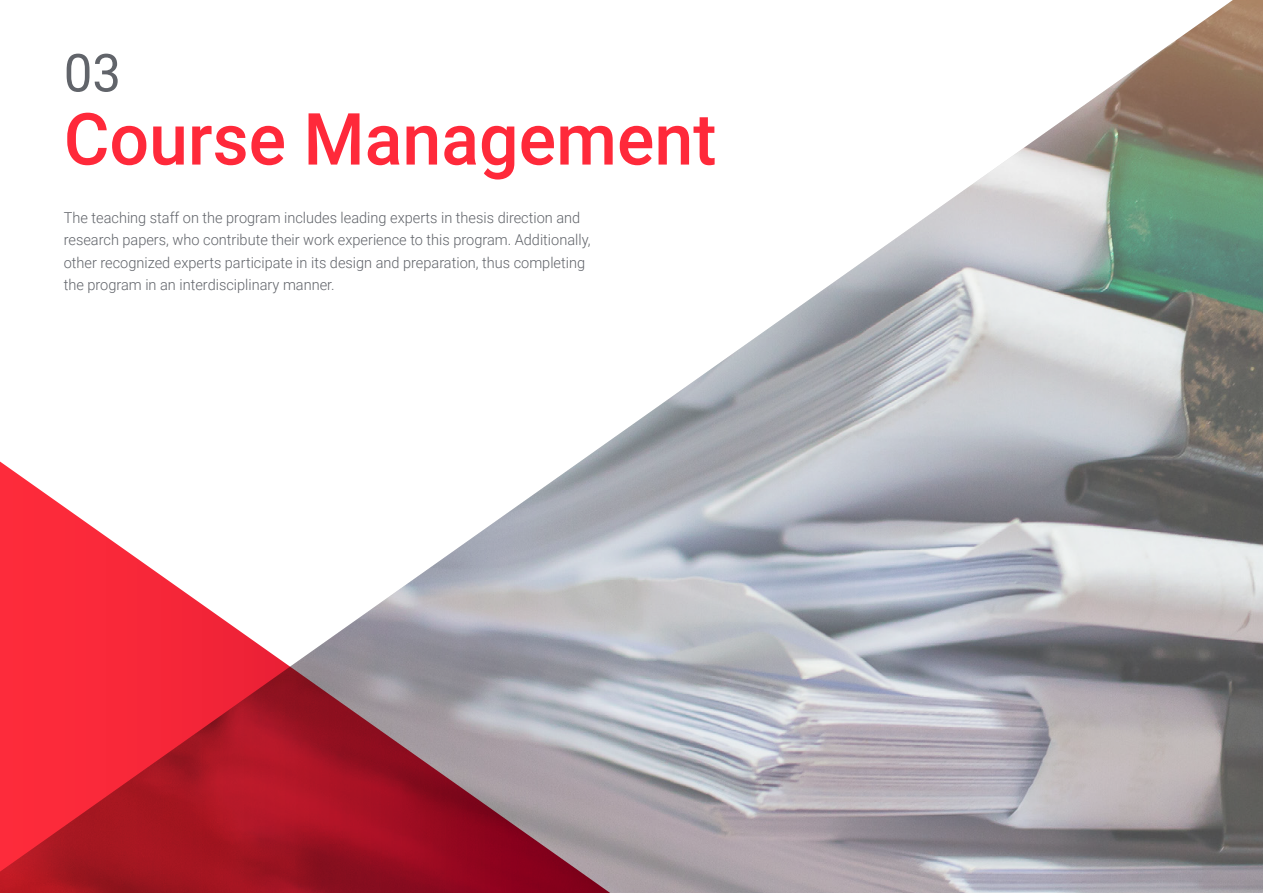
<style>
.page{position:relative;width:1263px;height:893px;background:#fff}
.page>*{position:absolute;margin:0;border:0;box-sizing:border-box;transform-origin:0 0}
.t1{font:500 72px "Roboto";color:#ff293a}
.t2{font:52.5px "Roboto";color:#61646a}
.t3{font:300 15px/22.5px "Roboto";color:#61646a}
</style>
<div class="page">
<img style="left:602px;top:0;width:661px;height:893px">
<svg style="left:0;top:446px;width:640px;height:447px"></svg>
<h2 class="t2" style="left:64px;top:36px;width:59px">03</h2>
<h1 class="t1" style="left:64px;top:89px;width:654px">Course Management</h1>
<p class="t3" style="left:64px;top:205px;width:528px">The teaching staff on the program includes leading experts in thesis direction and research papers, who contribute their work experience to this program. Additionally, other recognized experts participate in its design and preparation, thus completing the program in an interdisciplinary manner.</p>
</div>
